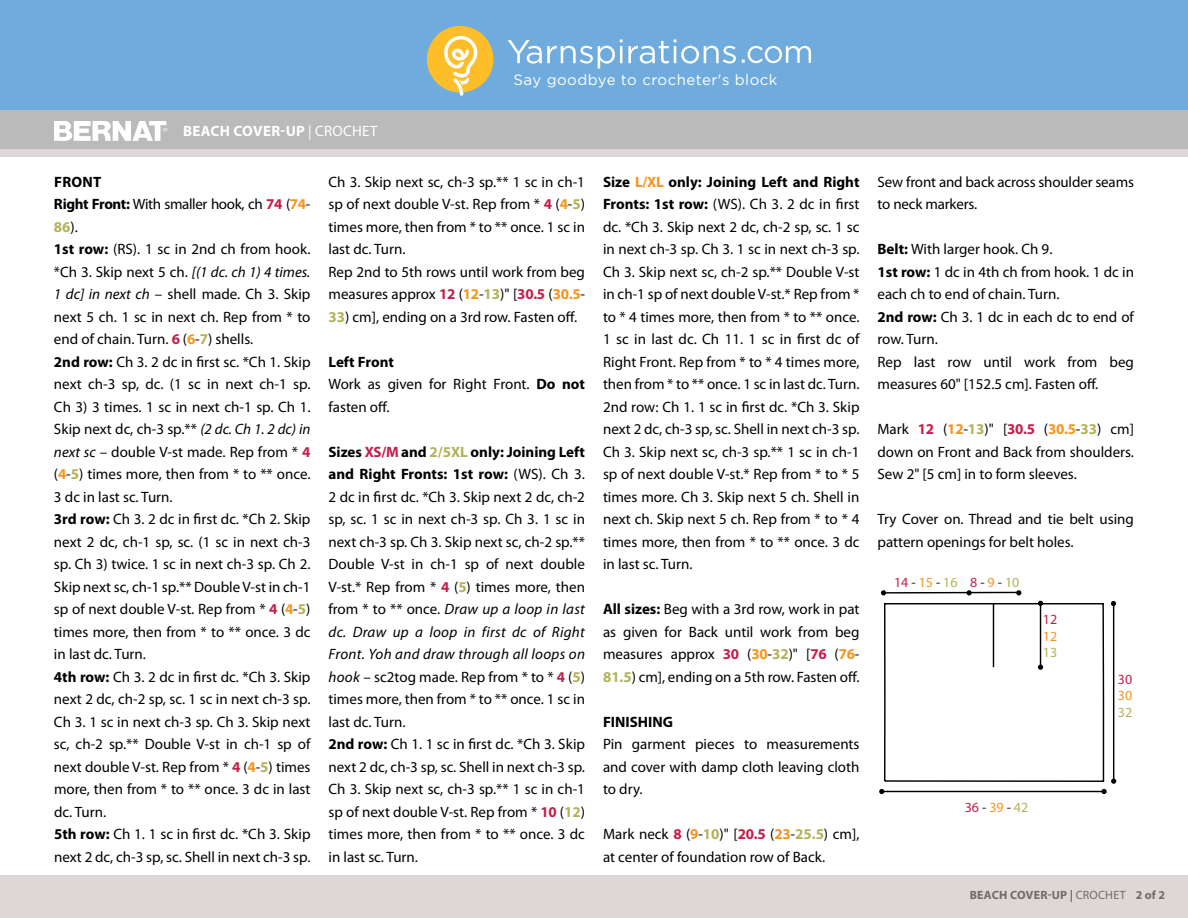
<style>
.page{position:relative;width:1188px;height:918px;background:#fff}
.page>*{position:absolute;margin:0;border:0;box-sizing:border-box;transform-origin:0 0}
.t1{font:15px/22.5px "Myriad Pro";color:#000}
.t2{font:15px "Gotham";letter-spacing:.03em;color:#fff}
.t3{font:700 15px "Myriad Pro";letter-spacing:.02em;color:#fff}
.t4{font:700 15px "Myriad Pro";color:#000}
.t5{font:13.95px "Myriad";color:#231f20}
.t6{font:13.95px "Myriad";color:#c31f4b}
.t7{font:13.95px "Myriad";color:#f69320}
.t8{font:13.95px "Myriad";color:#b3b257}
.t9{font:700 12px "Myriad Pro";letter-spacing:.02em;color:#756966}
.s1{font-weight:400}
.s2{font-weight:700}
.s3{font-weight:700;color:#c31f4a}
.s4{font-weight:700;color:#f7941e}
.s5{font-weight:700;color:#b3b258}
.s6{font-style:italic}
.s7{color:#c31f4b}
.s8{color:#f69320}
.s9{color:#b3b257}
.s10{color:#231f20}
</style>
<div class="page">
<div style="left:0;top:149px;width:1188px;height:769px;background:#ddd8d7"></div>
<div style="left:0;top:0;width:1188px;height:116px;background:#6fabdd"></div>
<div style="left:0;top:158px;width:1188px;height:717px;background:#fff"></div>
<div style="left:0;top:111px;width:1188px;height:38px;background:#bbbaba"></div>
<svg style="left:508px;top:39px;width:228px;height:30px"></svg>
<svg style="left:742px;top:46px;width:69px;height:17px"></svg>
<div style="left:427px;top:26px;width:66px;height:67px;background:#febe2a;border-radius:50%"></div>
<svg style="left:444px;top:36px;width:33px;height:60px"></svg>
<svg style="left:54px;top:121px;width:113px;height:20px"></svg>
<svg style="left:879px;top:601px;width:237px;height:193px"></svg>
<hr style="left:884px;top:592px;width:135px;height:2px;background:#000">
<svg style="left:967px;top:590px;width:5px;height:5px"></svg>
<svg style="left:881px;top:590px;width:5px;height:5px"></svg>
<svg style="left:1016px;top:590px;width:5px;height:5px"></svg>
<hr style="left:1040px;top:603px;width:1px;height:64px;background:#000">
<hr style="left:993px;top:603px;width:1px;height:64px;background:#000">
<p class="t3" style="left:183px;top:121px;width:196px">BEACH COVER-UP <span class="s1">| CROCHET</span></p>
<p class="t2" style="left:514px;top:71px;width:265px">Say goodbye to crocheter's block</p>
<p class="t1" style="left:54px;top:170px;width:258px"><span class="s2">FRONT<br>Right Front:</span> With smaller hook, ch <span class="s3">74</span> (<span class="s4">74</span>- <span class="s5">86</span>).<br><span class="s2">1st row:</span> (RS). 1 sc in 2nd ch from hook. *Ch 3. Skip next 5 ch. <span class="s6">[(1 dc. ch 1) 4 times.<br>1 dc] in next ch</span> – shell made. Ch 3. Skip next 5 ch. 1 sc in next ch. Rep from * to end of chain. Turn. <span class="s3">6</span> (<span class="s4">6</span>-<span class="s5">7</span>) shells.<br><span class="s2">2nd row:</span> Ch 3. 2 dc in first sc. *Ch 1. Skip next ch-3 sp, dc. (1 sc in next ch-1 sp.<br>Ch 3) 3 times. 1 sc in next ch-1 sp. Ch 1.<br>Skip next dc, ch-3 sp.** <span class="s6">(2 dc. Ch 1. 2 dc) in next sc</span> – double V-st made. Rep from * <span class="s3">4 </span>(<span class="s4">4</span>-<span class="s5">5</span>) times more, then from * to ** once.<br>3 dc in last sc. Turn.<br><span class="s2">3rd row:</span> Ch 3. 2 dc in first dc. *Ch 2. Skip next 2 dc, ch-1 sp, sc. (1 sc in next ch-3 sp. Ch 3) twice. 1 sc in next ch-3 sp. Ch 2.<br>Skip next sc, ch-1 sp.** Double V-st in ch-1 sp of next double V-st. Rep from * <span class="s3">4</span> (<span class="s4">4</span>-<span class="s5">5</span>) times more, then from * to ** once. 3 dc in last dc. Turn.<br><span class="s2">4th row:</span> Ch 3. 2 dc in first dc. *Ch 3. Skip next 2 dc, ch-2 sp, sc. 1 sc in next ch-3 sp.<br>Ch 3. 1 sc in next ch-3 sp. Ch 3. Skip next sc, ch-2 sp.** Double V-st in ch-1 sp of next double V-st. Rep from * <span class="s3">4</span> (<span class="s4">4</span>-<span class="s5">5</span>) times more, then from * to ** once. 3 dc in last dc. Turn.<br><span class="s2">5th row:</span> Ch 1. 1 sc in first dc. *Ch 3. Skip next 2 dc, ch-3 sp, sc. Shell in next ch-3 sp.</p>
<p class="t1" style="left:329px;top:170px;width:258px">Ch 3. Skip next sc, ch-3 sp.** 1 sc in ch-1 sp of next double V-st. Rep from * <span class="s3">4</span> (<span class="s4">4</span>-<span class="s5">5</span>) times more, then from * to ** once. 1 sc in last dc. Turn.<br>Rep 2nd to 5th rows until work from beg measures approx <span class="s3">12</span> (<span class="s4">12</span>-<span class="s5">13</span>)" [<span class="s3">30.5</span> (<span class="s4">30.5</span>-</p>
<p class="t1" style="left:329px;top:305px;width:250px"><span class="s5">33</span>) cm], ending on a 3rd row. Fasten off.</p>
<p class="t1" style="left:329px;top:350px;width:258px"><span class="s2">Left Front<br></span>Work as given for Right Front. <span class="s2">Do not </span>fasten off.</p>
<p class="t1" style="left:329px;top:440px;width:258px"><span class="s2">Sizes</span> <span class="s3">XS/M</span> <span class="s2">and</span> <span class="s5">2/5XL</span> <span class="s2">only: Joining Left and Right Fronts: 1st row:</span> (WS). Ch 3.<br>2 dc in first dc. *Ch 3. Skip next 2 dc, ch-2 sp, sc. 1 sc in next ch-3 sp. Ch 3. 1 sc in next ch-3 sp. Ch 3. Skip next sc, ch-2 sp.** Double V-st in ch-1 sp of next double V-st.* Rep from * <span class="s3">4</span> (<span class="s5">5</span>) times more, then from * to ** once. <span class="s6">Draw up a loop in last dc. Draw up a loop in first dc of Right Front. Yoh and draw through all loops on hook</span> – sc2tog made. Rep from * to * <span class="s3">4</span> (<span class="s5">5</span>) times more, then from * to ** once. 1 sc in last dc. Turn.<br><span class="s2">2nd row:</span> Ch 1. 1 sc in first dc. *Ch 3. Skip next 2 dc, ch-3 sp, sc. Shell in next ch-3 sp.<br>Ch 3. Skip next sc, ch-3 sp.** 1 sc in ch-1 sp of next double V-st. Rep from * <span class="s3">10</span> (<span class="s5">12</span>) times more, then from * to ** once. 3 dc in last sc. Turn.</p>
<p class="t1" style="left:603px;top:170px;width:258px;text-align:justify"><span class="s2">Size</span> <span class="s4">L/XL</span> <span class="s2">only: Joining Left and Right Fronts: 1st row:</span> (WS). Ch 3. 2 dc in first dc. *Ch 3. Skip next 2 dc, ch-2 sp, sc. 1 sc in next ch-3 sp. Ch 3. 1 sc in next ch-3 sp.<br>Ch 3. Skip next sc, ch-2 sp.** Double V-st in ch-1 sp of next double V-st.* Rep from * to * 4 times more, then from * to ** once.<br>1 sc in last dc. Ch 11. 1 sc in first dc of Right Front. Rep from * to * 4 times more, then from * to ** once. 1 sc in last dc. Turn.<br>2nd row: Ch 1. 1 sc in first dc. *Ch 3. Skip next 2 dc, ch-3 sp, sc. Shell in next ch-3 sp.<br>Ch 3. Skip next sc, ch-3 sp.** 1 sc in ch-1 sp of next double V-st.* Rep from * to * 5 times more. Ch 3. Skip next 5 ch. Shell in next ch. Skip next 5 ch. Rep from * to * 4 times more, then from * to ** once. 3 dc in last sc. Turn.</p>
<p class="t1" style="left:603px;top:598px;width:258px;text-align:justify"><span class="s2">All sizes:</span> Beg with a 3rd row, work in pat as given for Back until work from beg measures approx <span class="s3">30</span> (<span class="s4">30</span>-<span class="s5">32</span>)" [<span class="s3">76</span> (<span class="s4">76</span>- <span class="s5">81.5</span>) cm], ending on a 5th row. Fasten off.</p>
<p class="t4" style="left:603px;top:712px;width:72px">FINISHING</p>
<p class="t1" style="left:603px;top:733px;width:258px;text-align:justify">Pin garment pieces to measurements and cover with damp cloth leaving cloth to dry.</p>
<p class="t1" style="left:603px;top:823px;width:258px">Mark neck <span class="s3">8</span> (<span class="s4">9</span>-<span class="s5">10</span>)" [<span class="s3">20.5</span> (<span class="s4">23</span>-<span class="s5">25.5</span>) cm], at center of foundation row of Back.</p>
<p class="t1" style="left:878px;top:170px;width:258px">Sew front and back across shoulder seams to neck markers.</p>
<p class="t1" style="left:878px;top:238px;width:258px"><span class="s2">Belt:</span> With larger hook. Ch 9.<br><span class="s2">1st row:</span> 1 dc in 4th ch from hook. 1 dc in each ch to end of chain. Turn.<br><span class="s2">2nd row:</span> Ch 3. 1 dc in each dc to end of row. Turn.<br>Rep last row until work from beg measures 60" [152.5 cm]. Fasten off.</p>
<p class="t1" style="left:878px;top:418px;width:258px;text-align:justify">Mark <span class="s3">12</span> (<span class="s4">12</span>-<span class="s5">13</span>)" [<span class="s3">30.5</span> (<span class="s4">30.5</span>-<span class="s5">33</span>) cm] down on Front and Back from shoulders.<br>Sew 2" [5 cm] in to form sleeves.</p>
<p class="t1" style="left:878px;top:508px;width:258px">Try Cover on. Thread and tie belt using pattern openings for belt holes.</p>
<p class="t5" style="left:894px;top:575px;width:127px"><span class="s7">14</span> - <span class="s8">15</span> - <span class="s9">16</span> <span class="s7">8</span> - <span class="s8">9</span> - <span class="s9">10</span></p>
<p class="t6" style="left:1043px;top:612px;width:16px">12</p>
<p class="t7" style="left:1043px;top:629px;width:16px">12</p>
<p class="t8" style="left:1043px;top:646px;width:16px">13</p>
<p class="t6" style="left:965px;top:800px;width:65px">36 <span class="s10">-</span> <span class="s8">39</span> <span class="s10">-</span> <span class="s9">42</span></p>
<p class="t6" style="left:1118px;top:672px;width:16px">30</p>
<p class="t7" style="left:1118px;top:689px;width:16px">30</p>
<p class="t8" style="left:1118px;top:706px;width:16px">32</p>
<p class="t9" style="left:970px;top:887px;width:197px">BEACH COVER-UP | <span class="s1">CROCHET</span> 2 of 2</p>
</div>
